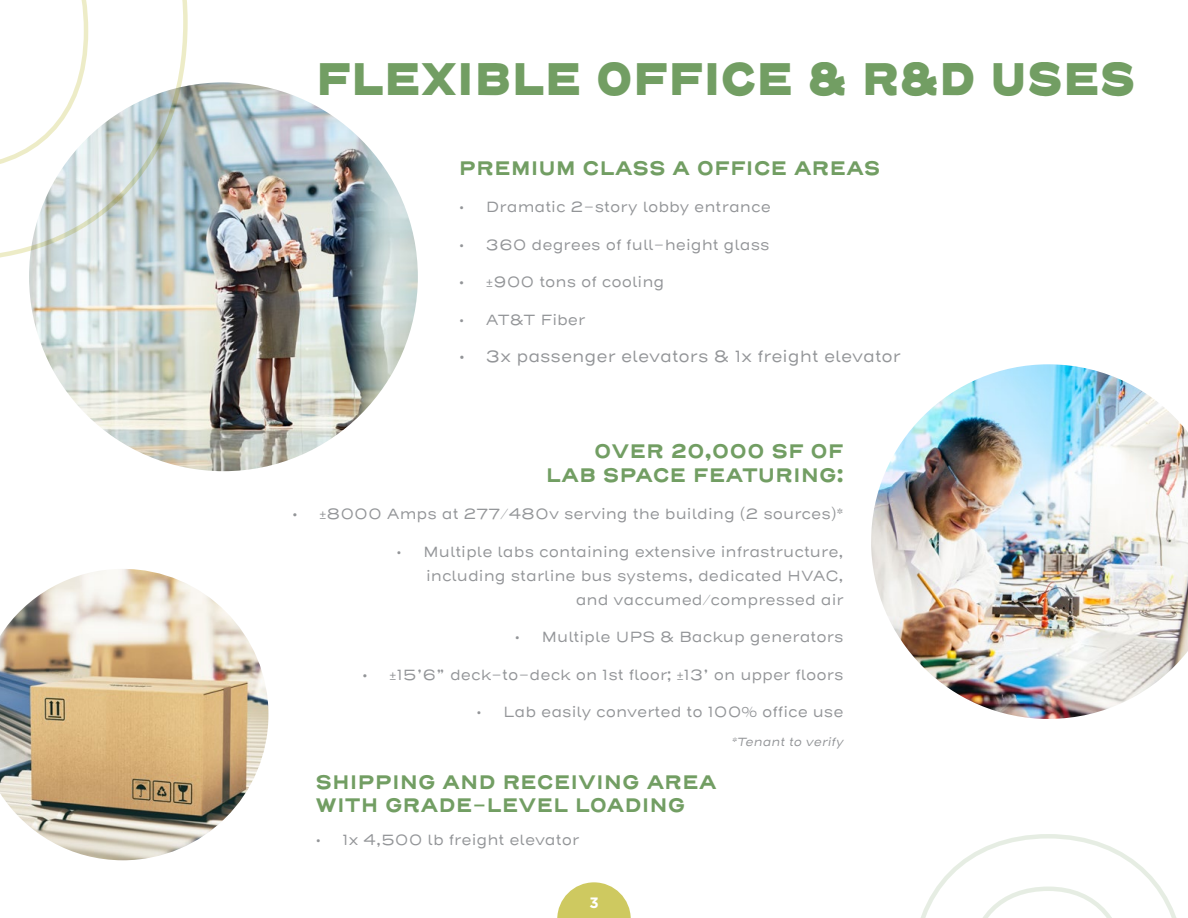
<style>
.page{position:relative;width:1188px;height:918px;background:#fff}
.page>*{position:absolute;margin:0;border:0;box-sizing:border-box;transform-origin:0 0}
.t1{font:900 45px "Henderson Sans Basic";color:#729e63;scale:.95 1}
.t2{font:700 19.5px/23.4px "Henderson Sans Basic";color:#729e63;text-align:right}
.t3{font:16.5px "Henderson Sans Basic";color:#939598}
.t4{font:15px/24px "Henderson Sans Basic";color:#939598;text-align:right}
.t5{font:700 15px "Gotham";color:#fff}
.t6{font:italic 12px "Henderson Sans Basic";color:#939598}
.s1{font-family:"Gotham";font-size:12px}
</style>
<div class="page">
<img style="left:29px;top:82px;width:389px;height:389px;border-radius:194px">
<svg style="left:557px;top:882px;width:74px;height:36px"></svg>
<svg style="left:0;top:0;width:190px;height:263px"></svg>
<svg style="left:921px;top:834px;width:255px;height:84px"></svg>
<img style="left:0;top:569px;width:268px;height:291px">
<img style="left:871px;top:364px;width:317px;height:355px">
<h1 class="t1" style="left:316px;top:48px;width:865px">FLEXIBLE OFFICE &amp; R&amp;D USES</h1>
<h2 class="t2" style="left:459px;top:157px;width:423px">PREMIUM CLASS A OFFICE AREAS</h2>
<p class="t4" style="left:459px;top:195px;width:314px">• Dramatic 2-story lobby entrance</p>
<p class="t4" style="left:459px;top:233px;width:312px">• 360 degrees of full-height glass</p>
<p class="t4" style="left:459px;top:270px;width:207px"><span class="s1">• ±</span>900 tons of cooling</p>
<p class="t4" style="left:459px;top:308px;width:128px">• AT&amp;T Fiber</p>
<p class="t3" style="left:459px;top:346px;width:443px">• 3x passenger elevators &amp; 1x freight elevator</p>
<h2 class="t2" style="left:546px;top:441px;width:299px">OVER 20,000 SF OF<br>LAB SPACE FEATURING:</h2>
<p class="t4" style="left:292px;top:502px;width:553px"><span class="s1">• ±</span>8000 Amps at 277/480v serving the building (2 sources)*</p>
<p class="t4" style="left:396px;top:540px;width:449px">• Multiple labs containing extensive infrastructure, including starline bus systems, dedicated HVAC, and vaccumed/compressed air</p>
<p class="t4" style="left:514px;top:625px;width:331px">• Multiple UPS &amp; Backup generators</p>
<p class="t4" style="left:362px;top:663px;width:483px"><span class="s1">• ±</span>15’6” deck-to-deck on 1st floor; <span class="s1">±</span>13’ on upper floors</p>
<p class="t4" style="left:476px;top:700px;width:369px">• Lab easily converted to 100% office use</p>
<h2 class="t2" style="left:316px;top:772px;width:403px;text-align:left">SHIPPING AND RECEIVING AREA<br>WITH GRADE-LEVEL LOADING</h2>
<p class="t4" style="left:316px;top:829px;width:265px">• 1x 4,500 lb freight elevator</p>
<p class="t6" style="left:731px;top:735px;width:114px">*Tenant to verify</p>
<p class="t5" style="left:589px;top:893px;width:11px">3</p>
</div>
